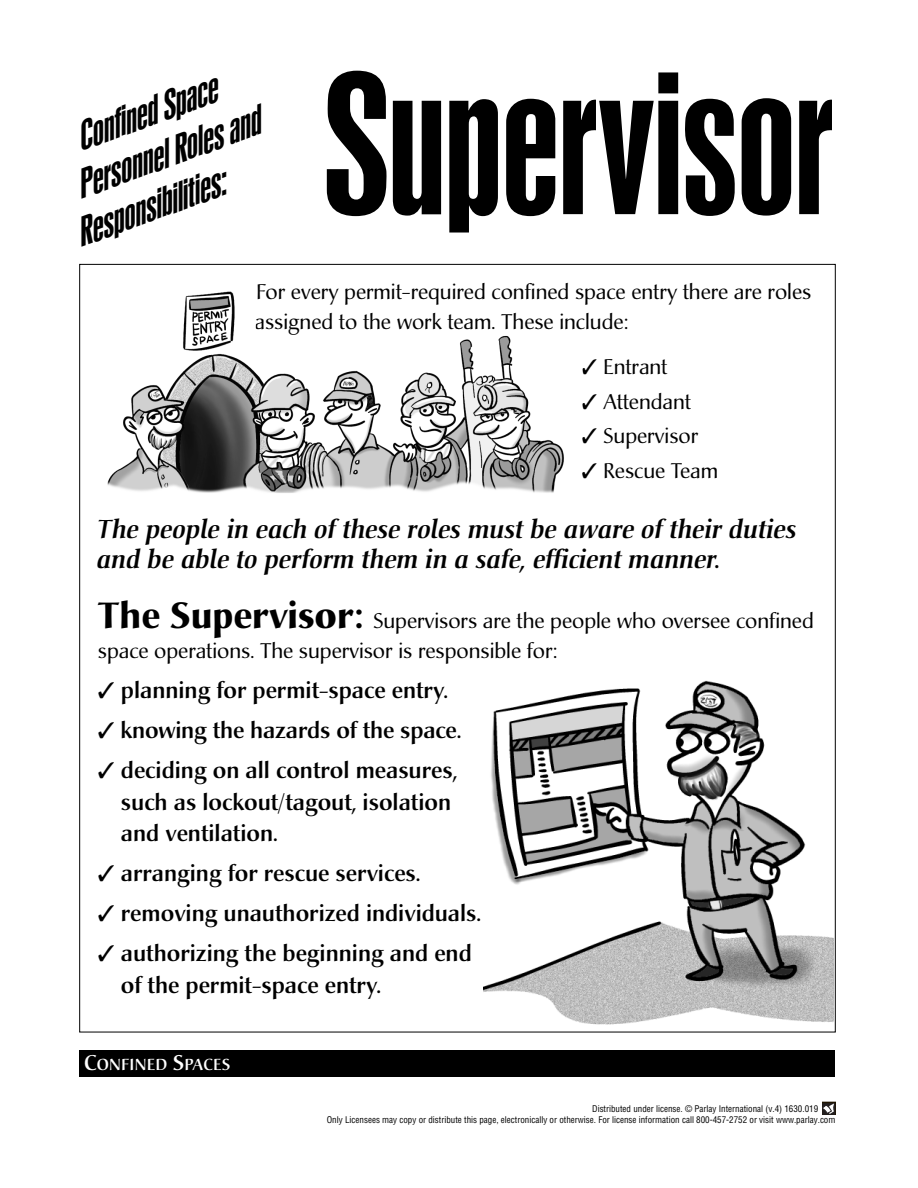
<style>
.page{position:relative;width:918px;height:1188px;background:#fff}
.page>*{position:absolute;margin:0;border:0;box-sizing:border-box;transform-origin:0 0}
.t1{font:700 180px "Hadrian";color:#000}
.t2{font:italic 700 36px "Hadrian";color:#000}
.t3{font:italic 500 25.5px/30px "Christiana";color:#000}
.t4{font:500 22.5px/31.5px "Christiana";color:#000}
.t5{font:21px/30px "Christiana";color:#000}
.t6{font:500 15.75px "Christiana";letter-spacing:.02em;color:#fff}
.t7{font:condensed 9px "Helvetica";color:#000}
.s1{font-weight:700;font-size:36px}
.s2{font-size:21px}
</style>
<div class="page">
<svg style="left:822px;top:1102px;width:14px;height:13px"></svg>
<div style="left:80px;top:1051px;width:756px;height:26px;background:#000"></div>
<img style="left:107px;top:291px;width:457px;height:202px">
<img style="left:484px;top:680px;width:350px;height:345px">
<h2 class="t2" style="left:71px;top:123px;width:148px;rotate:-20deg">Confined Space</h2>
<h2 class="t2" style="left:71px;top:171px;width:194px;rotate:-20deg">Personnel Roles and</h2>
<h2 class="t2" style="left:71px;top:219px;width:157px;rotate:-20deg">Responsibilities:</h2>
<h1 class="t1" style="left:324px;top:64px;width:511px">SUPERVISOR</h1>
<p class="t5" style="left:255px;top:279px;width:558px">For every permit-required confined space entry there are roles assigned to the work team. These include:</p>
<p class="t5" style="left:582px;top:354px;width:87px">✓ Entrant</p>
<p class="t5" style="left:582px;top:388px;width:111px">✓ Attendant</p>
<p class="t5" style="left:582px;top:423px;width:118px">✓ Supervisor</p>
<p class="t5" style="left:582px;top:457px;width:138px">✓ Rescue Team</p>
<p class="t3" style="left:98px;top:516px;width:701px">The people in each of these roles must be aware of their duties and be able to perform them in a safe, efficient manner.</p>
<p class="t5" style="left:98px;top:607px;width:717px"><span class="s1">The Supervisor:</span> Supervisors are the people who oversee confined space operations. The supervisor is responsible for:</p>
<p class="t4" style="left:98px;top:676px;width:352px">✓ planning for permit-space entry.</p>
<p class="t4" style="left:98px;top:717px;width:365px">✓ knowing the hazards of the space.</p>
<p class="t4" style="left:121px;top:757px;width:338px;text-indent:-23px">✓ deciding on all control measures, such as lockout/tagout, isolation and ventilation.</p>
<p class="t4" style="left:98px;top:860px;width:324px">✓ arranging for rescue services.</p>
<p class="t4" style="left:98px;top:900px;width:385px">✓ removing unauthorized individuals.</p>
<p class="t4" style="left:121px;top:940px;width:352px;text-indent:-23px">✓ authorizing the beginning and end of the permit-space entry.</p>
<p class="t6" style="left:84px;top:1058px;width:148px"><span class="s2">C</span>ONFINED <span class="s2">S</span>PACES</p>
<p class="t7" style="left:592px;top:1106px;width:228px">Distributed under license. © Parlay International (v.4) 1630.019</p>
<p class="t7" style="left:327px;top:1116px;width:510px">Only Licensees may copy or distribute this page, electronically or otherwise. For license information call 800-457-2752 or visit www.parlay.com</p>
</div>
